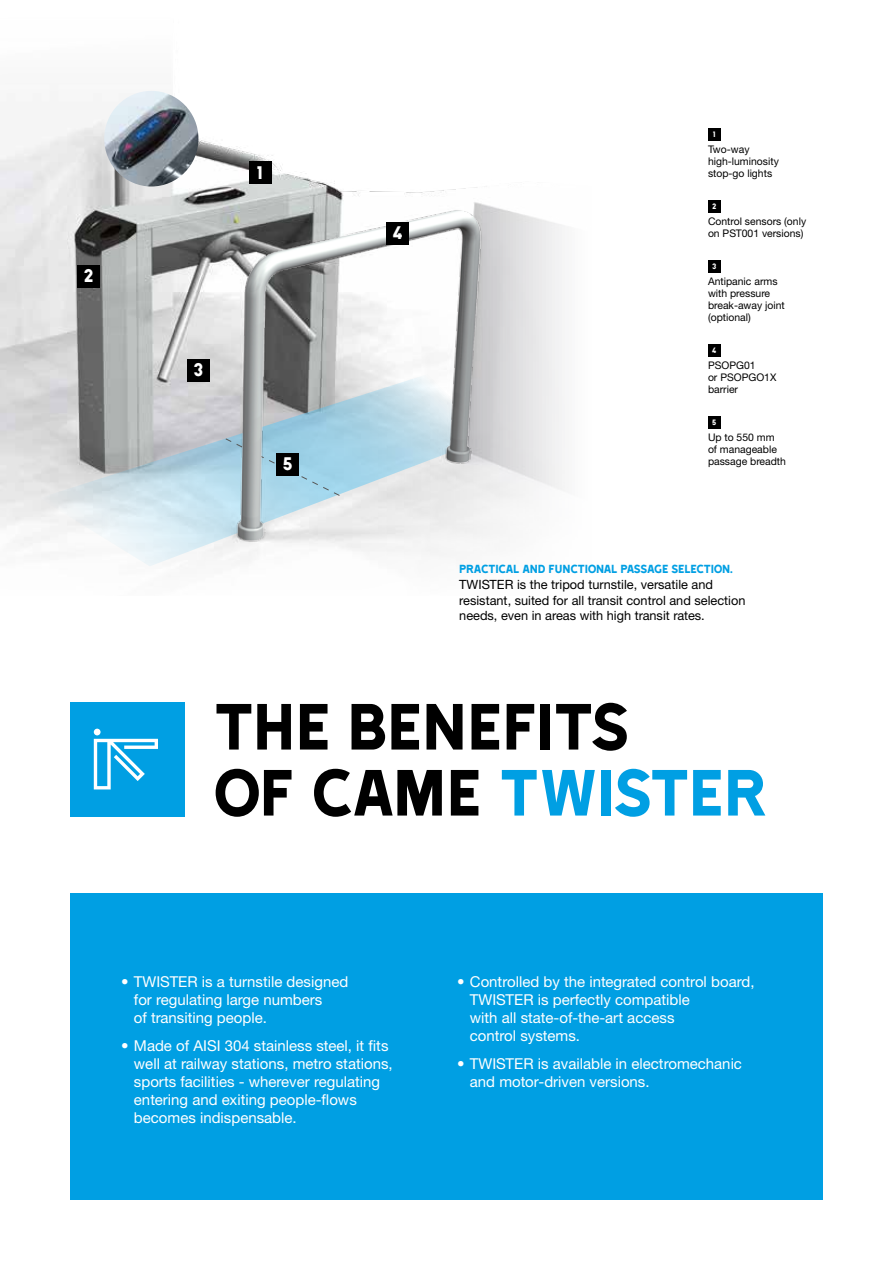
<style>
.page{position:relative;width:893px;height:1263px;background:#fff}
.page>*{position:absolute;margin:0;border:0;box-sizing:border-box;transform-origin:0 0}
.t1{font:75px/66px "Came Type";letter-spacing:-.015em;color:#000}
.t2{font:16.8px "Came Type";color:#fff}
.t3{font:15px/18px "Helvetica Neue LTW1 G";color:#fff}
.t4{font:13.5px "Came Type";letter-spacing:-.025em;color:#009fe3}
.t5{font:12.75px/15.8px "Helvetica Neue LTW1 G";color:#000}
.t6{font:10.5px/12px "Helvetica Neue LTW1 G";color:#000}
.t7{font:9px "Came Type";color:#fff}
.s1{color:#009fe3}
</style>
<div class="page">
<img style="left:0;top:90px;width:565px;height:456px">
<svg style="left:39px;top:360px;width:192px;height:206px"></svg>
<svg style="left:225px;top:438px;width:6px;height:58px"></svg>
<img style="left:231px;top:198px;width:284px;height:363px">
<div style="left:70px;top:893px;width:753px;height:306px;background:#009fe3"></div>
<div style="left:249px;top:162px;width:22px;height:22px;background:#000"></div>
<div style="left:708px;top:128px;width:13px;height:13px;background:#000"></div>
<div style="left:708px;top:200px;width:13px;height:13px;background:#000"></div>
<div style="left:708px;top:260px;width:13px;height:13px;background:#000"></div>
<div style="left:708px;top:344px;width:13px;height:13px;background:#000"></div>
<div style="left:708px;top:416px;width:13px;height:13px;background:#000"></div>
<div style="left:387px;top:222px;width:22px;height:23px;background:#000"></div>
<div style="left:276px;top:453px;width:23px;height:23px;background:#000"></div>
<div style="left:77px;top:265px;width:23px;height:22px;background:#000"></div>
<div style="left:187px;top:359px;width:23px;height:23px;background:#000"></div>
<img style="left:104px;top:91px;width:94px;height:95px">
<div style="left:70px;top:702px;width:115px;height:114px;background:#009fe3"></div>
<div style="left:94px;top:729px;width:7px;height:6px;background:#fff;border-radius:50%"></div>
<svg style="left:94px;top:739px;width:64px;height:50px"></svg>
<p class="t2" style="left:84px;top:265px;width:12px">2</p>
<p class="t2" style="left:257px;top:162px;width:8px">1</p>
<p class="t2" style="left:193px;top:359px;width:12px">3</p>
<p class="t2" style="left:282px;top:454px;width:12px">5</p>
<p class="t2" style="left:393px;top:223px;width:12px">4</p>
<p class="t7" style="left:713px;top:129px;width:4px">1</p>
<p class="t6" style="left:708px;top:143px;width:72px">Two-way high-luminosity stop-go lights</p>
<p class="t7" style="left:712px;top:201px;width:6px">2</p>
<p class="t6" style="left:708px;top:215px;width:100px">Control sensors (only on PST001 versions)</p>
<p class="t7" style="left:712px;top:261px;width:6px">3</p>
<p class="t6" style="left:708px;top:275px;width:78px">Antipanic arms with pressure break-away joint (optional)</p>
<p class="t7" style="left:712px;top:345px;width:6px">4</p>
<p class="t6" style="left:708px;top:359px;width:70px">PSOPG01<br>or PSOPGO1X barrier</p>
<p class="t7" style="left:712px;top:417px;width:6px">5</p>
<p class="t6" style="left:708px;top:431px;width:79px">Up to 550 mm of manageable passage breadth</p>
<p class="t4" style="left:459px;top:562px;width:275px">PRACTICAL AND FUNCTIONAL PASSAGE SELECTION.</p>
<p class="t5" style="left:459px;top:576px;width:288px">TWISTER is the tripod turnstile, versatile and resistant, suited for all transit control and selection needs, even in areas with high transit rates.</p>
<h1 class="t1" style="left:213px;top:693px;width:556px">THE BENEFITS<br>OF CAME <span class="s1">TWISTER</span></h1>
<p class="t3" style="left:134px;top:972px;width:216px;text-indent:-13px">• TWISTER is a turnstile designed for regulating large numbers<br>of transiting people.</p>
<p class="t3" style="left:134px;top:1037px;width:260px;text-indent:-13px">• Made of AISI 304 stainless steel, it fits well at railway stations, metro stations, sports facilities - wherever regulating entering and exiting people-flows becomes indispensable.</p>
<p class="t3" style="left:470px;top:972px;width:286px;text-indent:-13px">• Controlled by the integrated control board,<br>TWISTER is perfectly compatible<br>with all state-of-the-art access<br>control systems.</p>
<p class="t3" style="left:470px;top:1055px;width:274px;text-indent:-13px">• TWISTER is available in electromechanic and motor-driven versions.</p>
</div>
